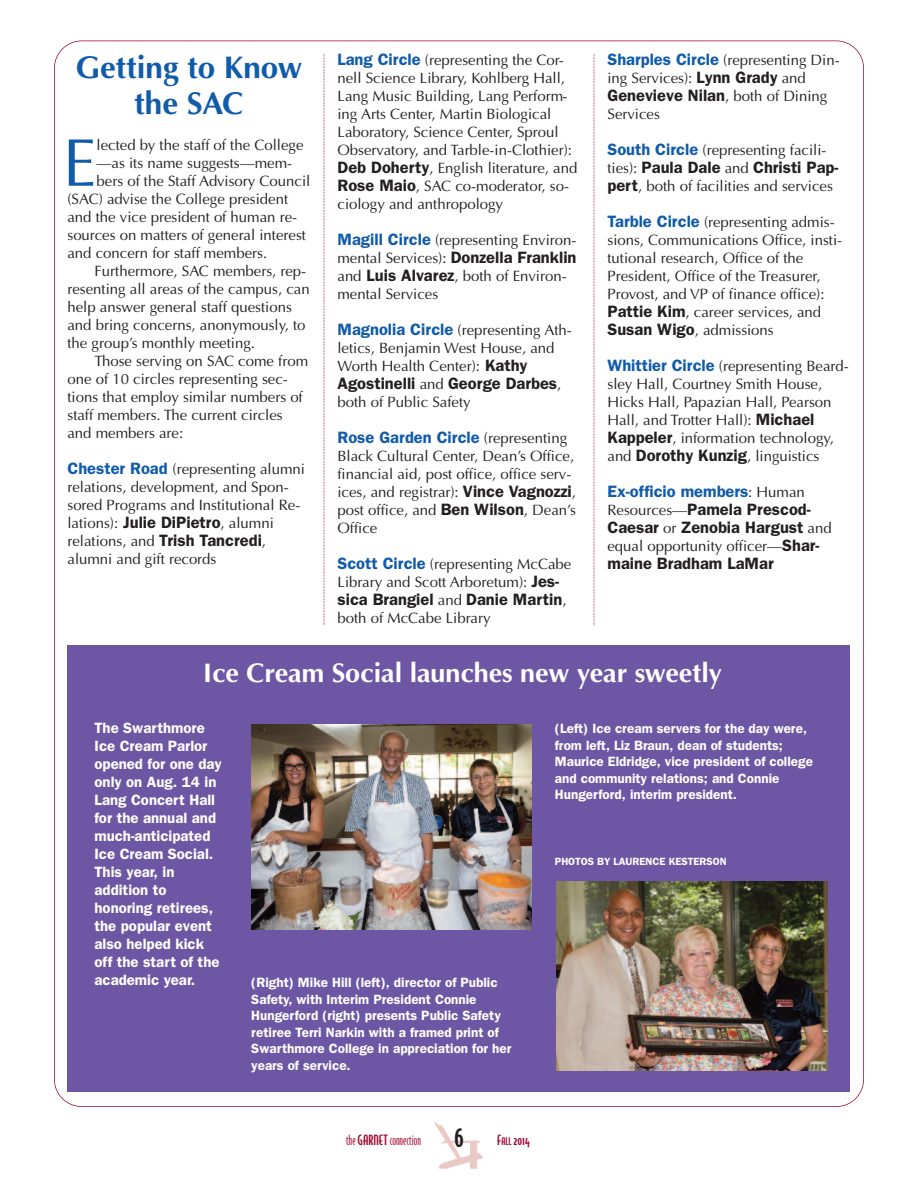
<style>
.page{position:relative;width:918px;height:1188px;background:#fff}
.page>*{position:absolute;margin:0;border:0;box-sizing:border-box;transform-origin:0 0}
.t1{font:67.8px "Optima";color:#105baa}
.t2{font:700 31.5px/36px "Optima";color:#105baa;text-align:center}
.t3{font:700 27px "Optima";color:#fff}
.t4{font:600 16.5px/18px "Franklin Gothic";color:#231f20}
.t5{font:600 16.5px "Franklin Gothic";color:#105baa}
.t6{font:15px/18px "Optima";color:#231f20}
.t7{font:600 15px/18px "Franklin Gothic";color:#fff}
.t8{font:600 13.5px/16.5px "Franklin Gothic";color:#fff}
.t9{font:13.5px "Bodega Sans Light Oldstyle";color:#a30a34}
.t10{font:600 10.5px "Franklin Gothic";color:#fff}
.s1{font-family:"Franklin Gothic";font-weight:600;font-size:16.5px;color:#105baa}
.s2{font-family:"Franklin Gothic";font-weight:600;font-size:16.5px}
.s3{font-family:"Optima";font-weight:400;font-size:15px}
.s4{font-family:"Optima";font-weight:400;font-size:15px;color:#231f20}
.s5{color:#105baa}
.s6{font-family:"Bodega Sans Medium Oldstyle"}
.s7{font-family:"Bodega Sans Medium Oldstyle";font-size:27px;color:#231f20}
.s8{font-family:"Bodega Sans Medium Oldstyle";font-size:10.2px}
</style>
<div class="page">
<svg style="left:324px;top:54px;width:1px;height:571px"></svg>
<svg style="left:594px;top:54px;width:1px;height:572px"></svg>
<img style="left:434px;top:1122px;width:49px;height:47px">
<div style="left:68px;top:646px;width:782px;height:446px;background:#6d57a4"></div>
<img style="left:252px;top:724px;width:280px;height:206px">
<img style="left:556px;top:881px;width:271px;height:189px">
<h2 class="t2" style="left:76px;top:49px;width:228px">Getting to Know the SAC</h2>
<h1 class="t1" style="left:63px;top:123px;width:35px">E</h1>
<p class="t6" style="left:97px;top:136px;width:209px">lected by the staff of the College</p>
<p class="t6" style="left:97px;top:154px;width:197px">—as its name suggests—mem-</p>
<p class="t6" style="left:97px;top:172px;width:215px">bers of the Staff Advisory Council</p>
<p class="t6" style="left:67px;top:190px;width:222px">(SAC) advise the College president</p>
<p class="t6" style="left:67px;top:208px;width:231px">and the vice president of human re-</p>
<p class="t6" style="left:67px;top:226px;width:240px">sources on matters of general interest</p>
<p class="t6" style="left:67px;top:244px;width:201px">and concern for staff members.</p>
<p class="t6" style="left:94px;top:262px;width:213px">Furthermore, SAC members, rep-</p>
<p class="t6" style="left:67px;top:280px;width:244px">resenting all areas of the campus, can</p>
<p class="t6" style="left:67px;top:298px;width:226px">help answer general staff questions</p>
<p class="t6" style="left:67px;top:316px;width:240px">and bring concerns, anonymously, to</p>
<p class="t6" style="left:67px;top:334px;width:189px">the group’s monthly meeting.</p>
<p class="t6" style="left:94px;top:352px;width:215px">Those serving on SAC come from</p>
<p class="t6" style="left:67px;top:370px;width:222px">one of 10 circles representing sec-</p>
<p class="t6" style="left:67px;top:388px;width:237px">tions that employ similar numbers of</p>
<p class="t6" style="left:67px;top:406px;width:217px">staff members. The current circles</p>
<p class="t6" style="left:67px;top:424px;width:117px">and members are:</p>
<p class="t6" style="left:67px;top:460px;width:239px"><span class="s1">Chester Road</span> (representing alumni relations, development, and Spon&shy;sored Programs and Institutional Re&shy;lations): <span class="s2">Julie DiPietro</span>, alumni relations, and <span class="s2">Trish Tancredi</span>, alumni and gift records</p>
<p class="t6" style="left:338px;top:51px;width:241px"><span class="s1">Lang Circle</span> (representing the Cor&shy;nell Science Library, Kohlberg Hall, Lang Music Building, Lang Perform&shy;ing Arts Center, Martin Biological Laboratory, Science Center, Sproul Observatory, and Tarble-in-Clothier):<br><span class="s2">Deb Doherty</span>, English literature, and <span class="s2">Rose Maio</span>, SAC co-moderator, so&shy;ciology and anthropology</p>
<p class="t6" style="left:338px;top:231px;width:241px"><span class="s1">Magill Circle</span> (representing Environ&shy;mental Services): <span class="s2">Donzella Franklin </span>and <span class="s2">Luis Alvarez</span>, both of Environ&shy;mental Services</p>
<p class="t6" style="left:338px;top:321px;width:236px"><span class="s1">Magnolia Circle</span> (representing Ath&shy;letics, Benjamin West House, and<br>Worth Health Center): <span class="s2">Kathy</span></p>
<p class="t4" style="left:338px;top:375px;width:225px">Agostinelli <span class="s3">and</span> George Darbes<span class="s3">,</span></p>
<p class="t6" style="left:337px;top:393px;width:135px">both of Public Safety</p>
<p class="t5" style="left:338px;top:428px;width:231px">Rose Garden Circle <span class="s4">(representing</span></p>
<p class="t6" style="left:338px;top:447px;width:240px">Black Cultural Center, Dean’s Office, financial aid, post office, office serv&shy;ices, and registrar): <span class="s2">Vince Vagnozzi</span>, post office, and <span class="s2">Ben Wilson</span>, Dean’s<br>Office</p>
<p class="t6" style="left:338px;top:555px;width:235px"><span class="s1">Scott Circle</span> (representing McCabe<br>Library and Scott Arboretum): <span class="s2">Jes-</span></p>
<p class="t4" style="left:337px;top:591px;width:231px">sica Brangiel <span class="s3">and</span> Danie Martin<span class="s3">,</span></p>
<p class="t6" style="left:338px;top:609px;width:155px">both of McCabe Library</p>
<p class="t6" style="left:607px;top:51px;width:234px"><span class="s1">Sharples Circle</span> (representing Din&shy;ing Services): <span class="s2">Lynn Grady</span> and</p>
<p class="t4" style="left:608px;top:87px;width:221px">Genevieve Nilan<span class="s3">, both of Dining</span></p>
<p class="t6" style="left:608px;top:105px;width:54px">Services</p>
<p class="t6" style="left:608px;top:141px;width:221px"><span class="s1">South Circle</span> (representing facili-</p>
<p class="t4" style="left:607px;top:159px;width:232px"><span class="s3">ties):</span> Paula Dale <span class="s3">and</span> Christi Pap-</p>
<p class="t6" style="left:607px;top:177px;width:227px"><span class="s2">pert</span>, both of facilities and services</p>
<p class="t6" style="left:608px;top:213px;width:236px"><span class="s1">Tarble Circle</span> (representing admis&shy;sions, Communications Office, insti&shy;tutional research, Office of the President, Office of the Treasurer, Provost, and VP of finance office):<br><span class="s2">Pattie Kim</span>, career services, and <span class="s2">Susan Wigo</span>, admissions</p>
<p class="t6" style="left:607px;top:357px;width:243px"><span class="s1">Whittier Circle</span> (representing Beard&shy;sley Hall, Courtney Smith House, Hicks Hall, Papazian Hall, Pearson Hall, and Trotter Hall): <span class="s2">Michael Kappeler</span>, information technology, and <span class="s2">Dorothy Kunzig</span>, linguistics</p>
<p class="t4" style="left:608px;top:483px;width:226px"><span class="s5">Ex-officio members</span><span class="s3">: Human<br>Resources—</span>Pamela Prescod-<br>Caesar <span class="s3">or</span> Zenobia Hargust <span class="s3">and</span></p>
<p class="t6" style="left:607px;top:537px;width:214px">equal opportunity officer—<span class="s2">Shar-</span></p>
<p class="t4" style="left:608px;top:555px;width:168px">maine Bradham LaMar</p>
<h3 class="t3" style="left:203px;top:657px;width:520px">Ice Cream Social launches new year sweetly</h3>
<p class="t7" style="left:94px;top:718px;width:129px">The Swarthmore<br>Ice Cream Parlor opened for one day only on Aug. 14 in<br>Lang Concert Hall for the annual and much-anticipated<br>Ice Cream Social.<br>This year, in addition to honoring retirees, the popular event also helped kick off the start of the academic year.</p>
<p class="t8" style="left:555px;top:721px;width:260px">(Left) Ice cream servers for the day were, from left, Liz Braun, dean of students; Maurice Eldridge, vice president of college and community relations; and Connie Hungerford, interim president.</p>
<p class="t10" style="left:555px;top:856px;width:173px">PHOTOS BY LAURENCE KESTERSON</p>
<p class="t8" style="left:251px;top:974px;width:262px">(Right) Mike Hill (left), director of Public Safety, with Interim President Connie Hungerford (right) presents Public Safety retiree Terri Narkin with a framed print of Swarthmore College in appreciation for her years of service.</p>
<p class="t9" style="left:346px;top:1132px;width:185px">the <span class="s6">GARNET</span>connection <span class="s7">6</span> <span class="s6">F</span><span class="s8">ALL</span> <span class="s6">2014</span></p>
</div>
